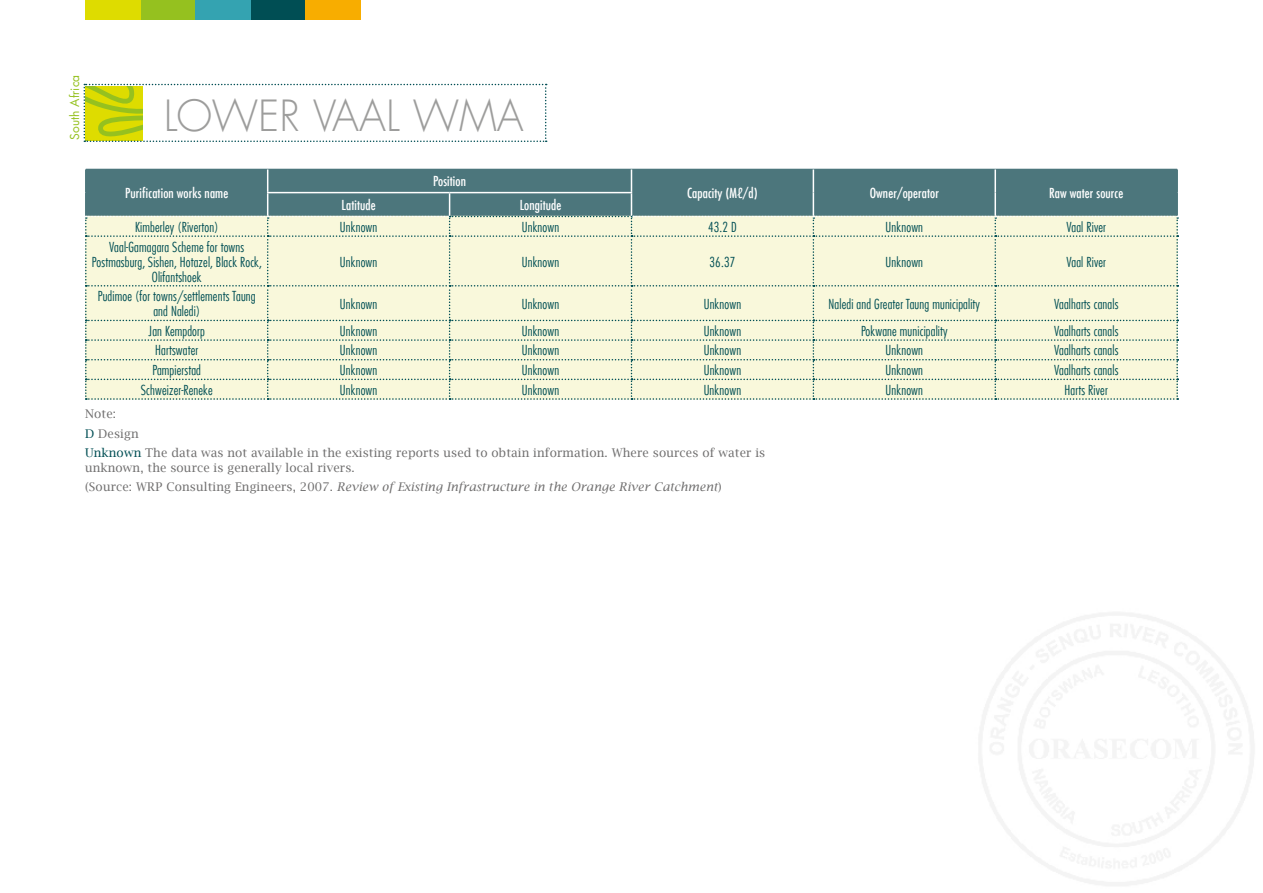
<style>
.page{position:relative;width:1263px;height:893px;background:#fff}
.page>*{position:absolute;margin:0;border:0;box-sizing:border-box;transform-origin:0 0}
.t1{font:300 42px "Futura Com";color:#9d9d9c}
.t2{font:300 condensed 13.5px/15px "Futura Com";letter-spacing:.01em;color:#004e54;text-align:center}
.t3{font:500 condensed 13.5px "Futura Com";letter-spacing:.01em;color:#fff}
.t4{font:12px/19.2px "Lucida Bright";letter-spacing:.01em;color:#706f6f}
.t5{font:12px "Futura Com";letter-spacing:.01em;color:#95c11f}
.s1{color:#004e54}
.s2{font-style:italic}
</style>
<div class="page">
<div style="left:250px;top:0;width:55px;height:20px;background:#004e54"></div>
<div style="left:140px;top:0;width:55px;height:20px;background:#95c11f"></div>
<div style="left:85px;top:0;width:55px;height:20px;background:#dedc00"></div>
<div style="left:305px;top:0;width:55px;height:20px;background:#f8ad00"></div>
<div style="left:195px;top:0;width:55px;height:20px;background:#34a3b1"></div>
<svg style="left:85px;top:169px;width:1093px;height:231px;background:#d1dac5"></svg>
<svg style="left:84px;top:84px;width:463px;height:58px"></svg>
<p class="t5" style="left:67px;top:140px;width:67px;rotate:-90deg">South Africa</p>
<h1 class="t1" style="left:164px;top:88px;width:361px">LOWER VAAL WMA</h1>
<p class="t3" style="left:125px;top:184px;width:105px">Purification works name</p>
<p class="t3" style="left:433px;top:172px;width:34px">Position</p>
<p class="t3" style="left:342px;top:196px;width:36px">Latitude</p>
<p class="t3" style="left:520px;top:196px;width:43px">Longitude</p>
<p class="t3" style="left:687px;top:184px;width:72px">Capacity (Mℓ/d)</p>
<p class="t3" style="left:870px;top:184px;width:71px">Owner/operator</p>
<p class="t3" style="left:1049px;top:184px;width:75px">Raw water source</p>
<p class="t2" style="left:135px;top:219px;width:85px">Kimberley (Riverton)</p>
<p class="t2" style="left:340px;top:219px;width:39px">Unknown</p>
<p class="t2" style="left:522px;top:219px;width:39px">Unknown</p>
<p class="t2" style="left:708px;top:219px;width:30px">43.2 D</p>
<p class="t2" style="left:886px;top:219px;width:39px">Unknown</p>
<p class="t2" style="left:1066px;top:219px;width:41px">Vaal River</p>
<p class="t2" style="left:92px;top:239px;width:171px">Vaal-Gamagara Scheme for towns<br>Postmasburg, Sishen, Hotazel, Black Rock,<br>Olifantshoek</p>
<p class="t2" style="left:340px;top:254px;width:39px">Unknown</p>
<p class="t2" style="left:522px;top:254px;width:39px">Unknown</p>
<p class="t2" style="left:709px;top:254px;width:27px">36.37</p>
<p class="t2" style="left:886px;top:254px;width:39px">Unknown</p>
<p class="t2" style="left:1066px;top:254px;width:41px">Vaal River</p>
<p class="t2" style="left:98px;top:289px;width:159px">Pudimoe (for towns/settlements Taung and Naledi)</p>
<p class="t2" style="left:340px;top:296px;width:39px">Unknown</p>
<p class="t2" style="left:522px;top:296px;width:39px">Unknown</p>
<p class="t2" style="left:704px;top:296px;width:39px">Unknown</p>
<p class="t2" style="left:828px;top:296px;width:153px">Naledi and Greater Taung municipality</p>
<p class="t2" style="left:1054px;top:296px;width:66px">Vaalharts canals</p>
<p class="t2" style="left:149px;top:323px;width:58px">Jan Kempdorp</p>
<p class="t2" style="left:340px;top:323px;width:39px">Unknown</p>
<p class="t2" style="left:522px;top:323px;width:39px">Unknown</p>
<p class="t2" style="left:704px;top:323px;width:39px">Unknown</p>
<p class="t2" style="left:861px;top:323px;width:88px">Pokwane municipality</p>
<p class="t2" style="left:1054px;top:323px;width:66px">Vaalharts canals</p>
<p class="t2" style="left:155px;top:343px;width:45px">Hartswater</p>
<p class="t2" style="left:340px;top:343px;width:39px">Unknown</p>
<p class="t2" style="left:522px;top:343px;width:39px">Unknown</p>
<p class="t2" style="left:704px;top:343px;width:39px">Unknown</p>
<p class="t2" style="left:885px;top:343px;width:39px">Unknown</p>
<p class="t2" style="left:1054px;top:343px;width:66px">Vaalharts canals</p>
<p class="t2" style="left:153px;top:363px;width:50px">Pampierstad</p>
<p class="t2" style="left:340px;top:363px;width:39px">Unknown</p>
<p class="t2" style="left:522px;top:363px;width:39px">Unknown</p>
<p class="t2" style="left:704px;top:363px;width:39px">Unknown</p>
<p class="t2" style="left:885px;top:363px;width:39px">Unknown</p>
<p class="t2" style="left:1054px;top:363px;width:66px">Vaalharts canals</p>
<p class="t2" style="left:141px;top:382px;width:73px">Schweizer-Reneke</p>
<p class="t2" style="left:340px;top:382px;width:39px">Unknown</p>
<p class="t2" style="left:522px;top:382px;width:39px">Unknown</p>
<p class="t2" style="left:704px;top:382px;width:39px">Unknown</p>
<p class="t2" style="left:885px;top:382px;width:39px">Unknown</p>
<p class="t2" style="left:1064px;top:382px;width:45px">Harts River</p>
<p class="t4" style="left:85px;top:404px;width:682px">Note:<br><span class="s1">D</span> Design<br><span class="s1">Unknown</span> The data was not available in the existing reports used to obtain information. Where sources of water is</p>
<p class="t4" style="left:85px;top:458px;width:638px">unknown, the source is generally local rivers.<br>(Source: WRP Consulting Engineers, 2007. <span class="s2">Review of Existing Infrastructure in the Orange River Catchment</span>)</p>
</div>
